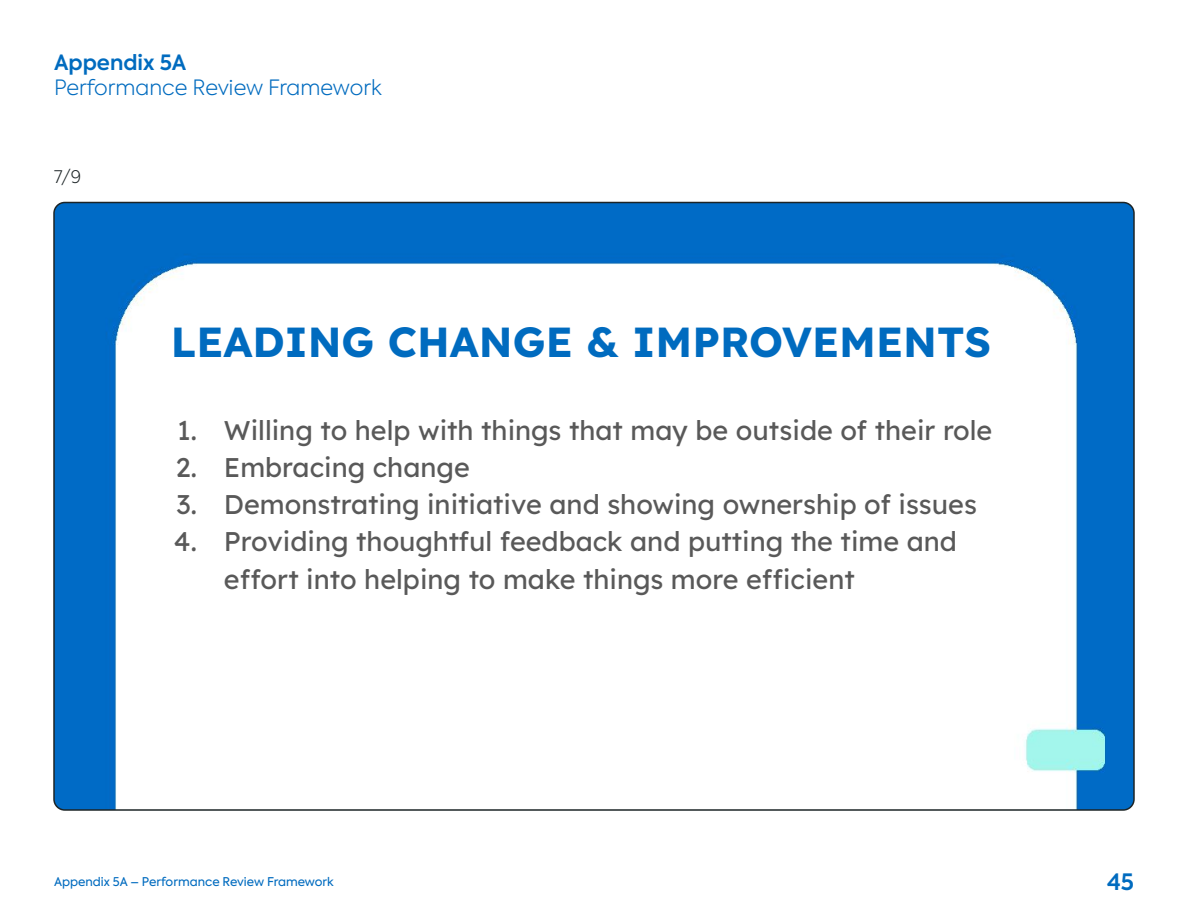
<style>
.page{position:relative;width:1188px;height:918px;background:#fff}
.page>*{position:absolute;margin:0;border:0;box-sizing:border-box;transform-origin:0 0}
.t1{font:700 42px "Lexend Deca";color:#006bbf}
.t2{font:27px/37.2px "Lexend Deca";color:#595959}
.t3{font:600 22.5px "Axiforma";color:#006bbf}
.t4{font:300 21px "Axiforma";color:#006bbf}
.t5{font:600 21px "Axiforma";color:#006bbf}
.body_text{font:300 17.25px "Axiforma";color:#1c2426}
.t6{font:12px "Axiforma";color:#006bbf}
</style>
<div class="page">
<img style="left:56px;top:202px;width:1076px;height:606px">
<p class="t5" style="left:54px;top:48px;width:134px">Appendix 5A</p>
<p class="t4" style="left:54px;top:74px;width:329px">Performance Review Framework</p>
<p class="body_text" style="left:54px;top:166px;width:29px">7/9</p>
<p class="t1" style="left:171px;top:309px;width:822px">LEADING CHANGE &amp; IMPROVEMENTS</p>
<p class="t2" style="left:177px;top:410px;width:817px">1. Willing to help with things that may be outside of their role</p>
<p class="t2" style="left:176px;top:447px;width:295px">2. Embracing change</p>
<p class="t2" style="left:176px;top:484px;width:802px">3. Demonstrating initiative and showing ownership of issues</p>
<p class="t2" style="left:224px;top:522px;width:735px;text-indent:-50px">4. Providing thoughtful feedback and putting the time and effort into helping to make things more efficient</p>
<p class="t6" style="left:54px;top:874px;width:281px">Appendix 5A – Performance Review Framework</p>
<p class="t3" style="left:1107px;top:867px;width:28px">45</p>
</div>
